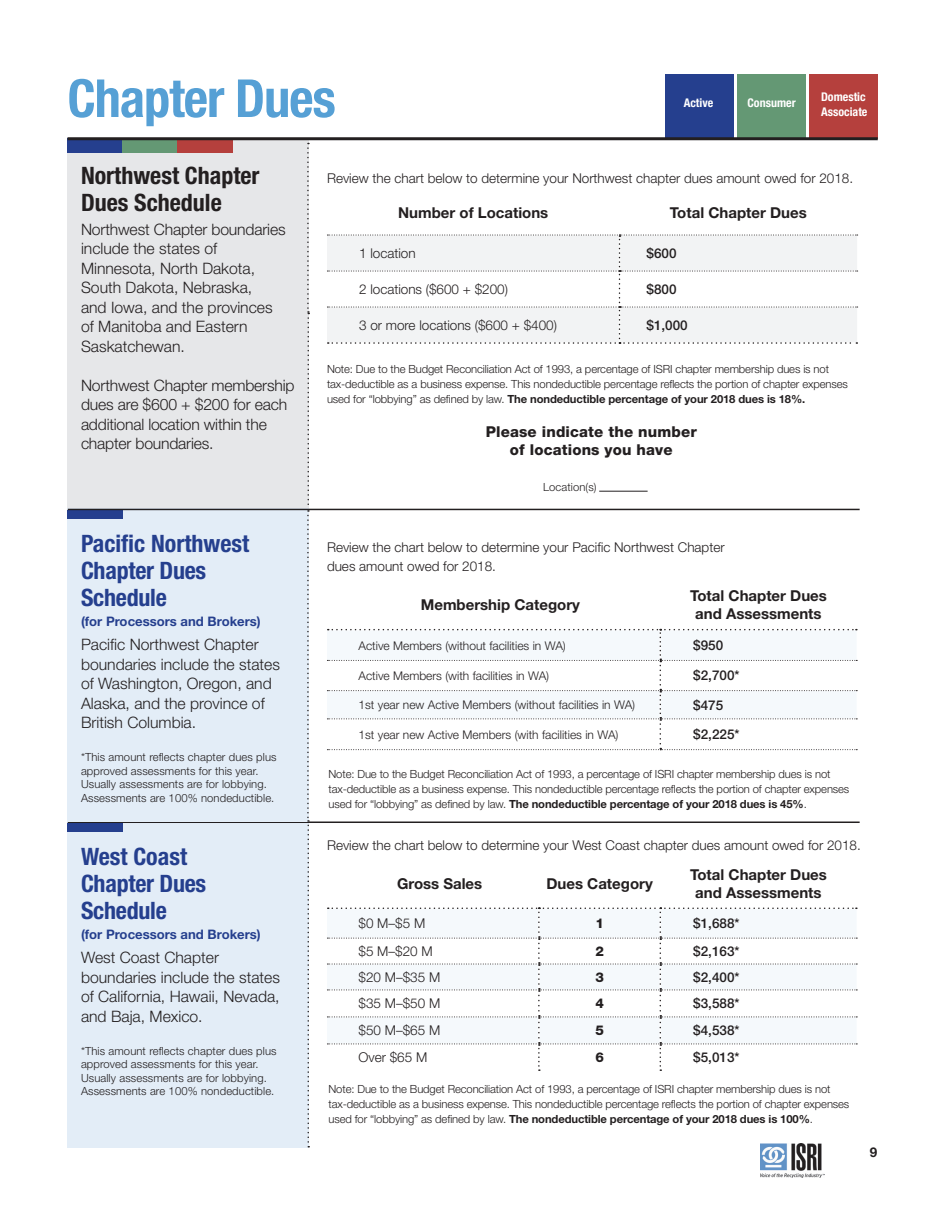
<style>
.page{position:relative;width:945px;height:1215px;background:#fff}
.page>*{position:absolute;margin:0;border:0;box-sizing:border-box;transform-origin:0 0}
.H1__SM{font:700 condensed 52.5px "Helvetica Neue LT Std";letter-spacing:-.02em;color:#56a0d5}
.H2__19pt{font:700 condensed 24px/27px "Helvetica Neue LT Std";letter-spacing:-.01em;color:#253f8e}
.H2__19pt-2{font:700 condensed 24px/27px "Helvetica Neue LT Std";color:#231f20}
.Copy__10_5pt{font:300 15.75px/19.5px "Helvetica Neue LT Std";color:#231f20}
.Colum_Header_Sm{font:700 15px/18px "Helvetica Neue LT Std";color:#231f20;text-align:center}
.Copy__7_5pt{font:800 15px "Helvetica Neue LT Std";letter-spacing:.01em;color:#231f20}
.Copy__9pt{font:300 13.5px "Helvetica Neue LT Std";color:#231f20}
.Table_Copy{font:300 13.5px "Helvetica Neue LT Std";color:#231f20}
.Dues{font:500 13.5px "Helvetica Neue LT Std";color:#231f20}
.Category{font:800 13.5px "Helvetica Neue LT Std";color:#231f20}
.t1{font:700 13.5px "Helvetica Neue LT Std";color:#231f20}
.H2__19pt-3{font:700 13.2px "Helvetica Neue LT Std";color:#253f8e}
.Category-2{font:300 12px "Helvetica Neue LT Std";color:#231f20}
.H2__19pt-4{font:700 condensed 12px/15px "Helvetica Neue LT Std";color:#fff}
.Copy__7_5pt-2{font:300 11.25px/15px "Helvetica Neue LT Std";letter-spacing:-.01em;color:#231f20}
.Copy__10_5pt-2{font:300 11.25px/13.5px "Helvetica Neue LT Std";letter-spacing:.01em;color:#231f20}
.Copy__7_5pt-3{font:300 11.25px "Helvetica Neue LT Std";letter-spacing:.01em;color:#231f20}
.s1{font-weight:700}
</style>
<div class="page">
<img style="left:760px;top:1143px;width:64px;height:35px">
<div style="left:738px;top:75px;width:68px;height:64px;background:#649874"></div>
<div style="left:809px;top:75px;width:69px;height:64px;background:#b5403d"></div>
<div style="left:666px;top:75px;width:68px;height:64px;background:#253f8e"></div>
<div style="left:68px;top:140px;width:241px;height:506px;background:#e6e7e9"></div>
<svg style="left:327px;top:234px;width:530px;height:1px"></svg>
<svg style="left:327px;top:235px;width:531px;height:109px"></svg>
<div style="left:68px;top:821px;width:241px;height:327px;background:#e3edf7"></div>
<svg style="left:327px;top:908px;width:530px;height:163px"></svg>
<div style="left:68px;top:823px;width:55px;height:9px;background:#253f8e"></div>
<hr style="left:68px;top:822px;width:792px;height:1px;background:#231f20">
<div style="left:68px;top:138px;width:55px;height:14px;background:#253f8e"></div>
<div style="left:123px;top:138px;width:55px;height:14px;background:#649874"></div>
<div style="left:178px;top:138px;width:55px;height:14px;background:#b5403d"></div>
<hr style="left:68px;top:137px;width:810px;height:3px;background:#231f20">
<hr style="left:599px;top:491px;width:49px;height:1px;background:#231f20">
<div style="left:68px;top:508px;width:241px;height:314px;background:#e3edf7"></div>
<svg style="left:327px;top:629px;width:530px;height:121px"></svg>
<div style="left:68px;top:510px;width:55px;height:9px;background:#253f8e"></div>
<hr style="left:68px;top:509px;width:792px;height:1px;background:#231f20">
<svg style="left:307px;top:143px;width:2px;height:1005px"></svg>
<p class="H1__SM" style="left:68px;top:67px;width:270px">Chapter Dues</p>
<p class="H2__19pt-4" style="left:684px;top:95px;width:31px">Active</p>
<p class="H2__19pt-4" style="left:748px;top:95px;width:50px">Consumer</p>
<p class="H2__19pt-4" style="left:821px;top:89px;width:48px">Domestic<br>Associate</p>
<p class="H2__19pt-2" style="left:81px;top:161px;width:180px">Northwest Chapter<br>Dues Schedule</p>
<p class="Copy__10_5pt" style="left:81px;top:219px;width:206px">Northwest Chapter boundaries include the states of<br>Minnesota, North Dakota,<br>South Dakota, Nebraska,<br>and Iowa, and the provinces of Manitoba and Eastern<br>Saskatchewan.</p>
<p class="Copy__10_5pt" style="left:81px;top:375px;width:215px">Northwest Chapter membership dues are $600 + $200 for each additional location within the chapter boundaries.</p>
<p class="H2__19pt" style="left:81px;top:530px;width:170px">Pacific Northwest<br>Chapter Dues<br>Schedule</p>
<p class="H2__19pt-3" style="left:81px;top:614px;width:181px">(for Processors and Brokers)</p>
<p class="Copy__10_5pt" style="left:81px;top:635px;width:200px">Pacific Northwest Chapter boundaries include the states of Washington, Oregon, and<br>Alaska, and the province of<br>British Columbia.</p>
<p class="Copy__10_5pt-2" style="left:81px;top:750px;width:197px">*This amount reflects chapter dues plus approved assessments for this year.<br>Usually assessments are for lobbying.<br>Assessments are 100% nondeductible.</p>
<p class="H2__19pt" style="left:81px;top:843px;width:127px">West Coast<br>Chapter Dues<br>Schedule</p>
<p class="H2__19pt-3" style="left:81px;top:926px;width:181px">(for Processors and Brokers)</p>
<p class="Copy__10_5pt" style="left:81px;top:948px;width:200px">West Coast Chapter boundaries include the states of California, Hawaii, Nevada, and Baja, Mexico.</p>
<p class="Copy__10_5pt-2" style="left:81px;top:1044px;width:197px">*This amount reflects chapter dues plus approved assessments for this year.<br>Usually assessments are for lobbying.<br>Assessments are 100% nondeductible.</p>
<p class="Copy__9pt" style="left:327px;top:170px;width:528px">Review the chart below to determine your Northwest chapter dues amount owed for 2018.</p>
<p class="Colum_Header_Sm" style="left:398px;top:203px;width:152px">Number of Locations</p>
<p class="Colum_Header_Sm" style="left:670px;top:203px;width:138px">Total Chapter Dues</p>
<p class="Table_Copy" style="left:359px;top:245px;width:58px">1 location</p>
<p class="Dues" style="left:646px;top:245px;width:32px">$600</p>
<p class="Table_Copy" style="left:359px;top:281px;width:150px">2 locations ($600 + $200)</p>
<p class="Dues" style="left:646px;top:281px;width:32px">$800</p>
<p class="Table_Copy" style="left:359px;top:317px;width:199px">3 or more locations ($600 + $400)</p>
<p class="Dues" style="left:646px;top:317px;width:43px">$1,000</p>
<p class="Copy__7_5pt-2" style="left:327px;top:361px;width:522px">Note: Due to the Budget Reconciliation Act of 1993, a percentage of ISRI chapter membership dues is not tax-deductible as a business expense. This nondeductible percentage reflects the portion of chapter expenses used for “lobbying” as defined by law. <span class="s1">The nondeductible percentage of your 2018 dues is 18%.</span></p>
<p class="Copy__7_5pt" style="left:486px;top:423px;width:213px">Please indicate the number</p>
<p class="Copy__7_5pt" style="left:510px;top:441px;width:164px">of locations you have</p>
<p class="Copy__7_5pt-3" style="left:543px;top:480px;width:55px">Location(s)</p>
<p class="Copy__9pt" style="left:327px;top:539px;width:399px">Review the chart below to determine your Pacific Northwest Chapter</p>
<p class="Copy__9pt" style="left:327px;top:558px;width:171px">dues amount owed for 2018.</p>
<p class="Colum_Header_Sm" style="left:421px;top:596px;width:161px">Membership Category</p>
<p class="Colum_Header_Sm" style="left:690px;top:587px;width:138px">Total Chapter Dues and Assessments</p>
<p class="Category-2" style="left:358px;top:638px;width:209px">Active Members (without facilities in WA)</p>
<p class="Dues" style="left:693px;top:637px;width:32px">$950</p>
<p class="Category-2" style="left:358px;top:668px;width:192px">Active Members (with facilities in WA)</p>
<p class="Dues" style="left:693px;top:668px;width:48px">$2,700*</p>
<p class="Category-2" style="left:358px;top:697px;width:278px">1st year new Active Members (without facilities in WA)</p>
<p class="Dues" style="left:693px;top:697px;width:32px">$475</p>
<p class="Category-2" style="left:358px;top:727px;width:262px">1st year new Active Members (with facilities in WA)</p>
<p class="Dues" style="left:693px;top:726px;width:48px">$2,225*</p>
<p class="Copy__7_5pt-2" style="left:328px;top:766px;width:522px">Note: Due to the Budget Reconciliation Act of 1993, a percentage of ISRI chapter membership dues is not tax-deductible as a business expense. This nondeductible percentage reflects the portion of chapter expenses used for “lobbying” as defined by law. <span class="s1">The nondeductible percentage of your 2018 dues is 45%</span>.</p>
<p class="Copy__9pt" style="left:327px;top:837px;width:535px">Review the chart below to determine your West Coast chapter dues amount owed for 2018.</p>
<p class="Colum_Header_Sm" style="left:397px;top:874px;width:87px">Gross Sales</p>
<p class="Colum_Header_Sm" style="left:546px;top:874px;width:108px">Dues Category</p>
<p class="Colum_Header_Sm" style="left:690px;top:865px;width:138px">Total Chapter Dues and Assessments</p>
<p class="Table_Copy" style="left:358px;top:915px;width:68px">$0 M–$5 M</p>
<p class="Category" style="left:595px;top:916px;width:10px">1</p>
<p class="Dues" style="left:693px;top:916px;width:48px">$1,688*</p>
<p class="Table_Copy" style="left:358px;top:943px;width:76px">$5 M–$20 M</p>
<p class="Category" style="left:595px;top:943px;width:10px">2</p>
<p class="Dues" style="left:693px;top:943px;width:48px">$2,163*</p>
<p class="Table_Copy" style="left:358px;top:969px;width:83px">$20 M–$35 M</p>
<p class="Category" style="left:595px;top:969px;width:10px">3</p>
<p class="Dues" style="left:693px;top:969px;width:48px">$2,400*</p>
<p class="Table_Copy" style="left:358px;top:995px;width:83px">$35 M–$50 M</p>
<p class="Category" style="left:595px;top:995px;width:10px">4</p>
<p class="Dues" style="left:693px;top:995px;width:48px">$3,588*</p>
<p class="Table_Copy" style="left:358px;top:1022px;width:83px">$50 M–$65 M</p>
<p class="Category" style="left:595px;top:1022px;width:10px">5</p>
<p class="Dues" style="left:693px;top:1022px;width:48px">$4,538*</p>
<p class="Table_Copy" style="left:358px;top:1049px;width:70px">Over $65 M</p>
<p class="Category" style="left:595px;top:1049px;width:10px">6</p>
<p class="Dues" style="left:693px;top:1049px;width:48px">$5,013*</p>
<p class="Copy__7_5pt-2" style="left:328px;top:1081px;width:522px">Note: Due to the Budget Reconciliation Act of 1993, a percentage of ISRI chapter membership dues is not tax-deductible as a business expense. This nondeductible percentage reflects the portion of chapter expenses used for “lobbying” as defined by law. <span class="s1">The nondeductible percentage of your 2018 dues is 100%</span>.</p>
<p class="t1" style="left:870px;top:1144px;width:9px">9</p>
</div>
